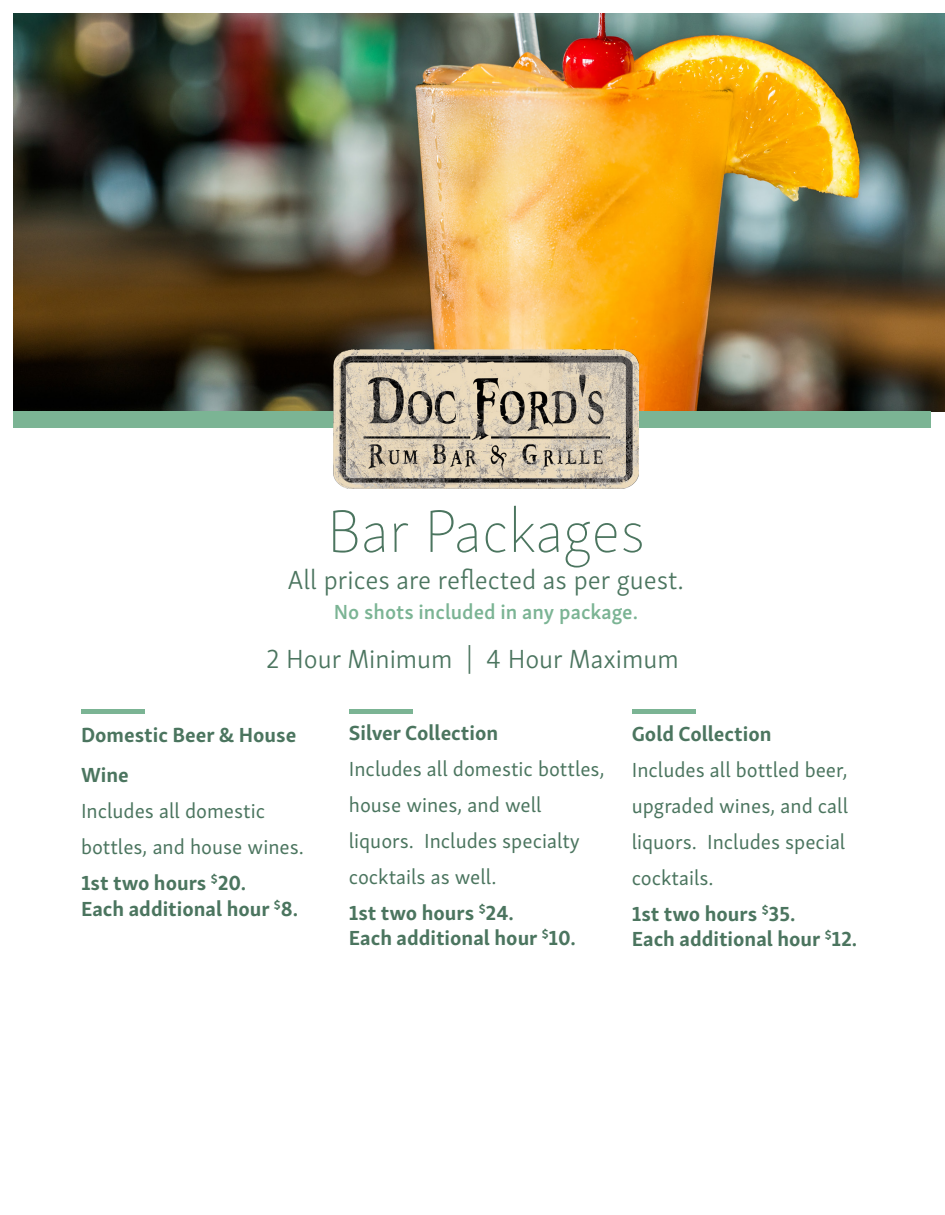
<style>
.page{position:relative;width:945px;height:1215px;background:#fff}
.page>*{position:absolute;margin:0;border:0;box-sizing:border-box;transform-origin:0 0}
.t1{font:100 61.5px "Skolar Sans";color:#4b755f}
.t2{font:300 27px "Skolar Sans";color:#4b755f}
.t3{font:21px/36px "Skolar Sans";color:#4b755f}
.t4{font:700 21px/40.5px "Skolar Sans";color:#4b755f}
.t5{font:600 21px "Skolar Sans";color:#7bb494}
</style>
<div class="page">
<div style="left:349px;top:709px;width:64px;height:5px;background:#7bb494"></div>
<img style="left:14px;top:14px;width:931px;height:398px">
<div style="left:14px;top:411px;width:918px;height:16px;background:#7bb494"></div>
<img style="left:333px;top:350px;width:306px;height:139px">
<div style="left:632px;top:709px;width:64px;height:5px;background:#7bb494"></div>
<div style="left:81px;top:709px;width:64px;height:5px;background:#7bb494"></div>
<p class="t1" style="left:327px;top:488px;width:320px">Bar Packages</p>
<p class="t2" style="left:288px;top:560px;width:398px">All prices are reflected as per guest.</p>
<p class="t5" style="left:334px;top:595px;width:306px">No shots included in any package.</p>
<p class="t2" style="left:266px;top:638px;width:414px">2 Hour Minimum | 4 Hour Maximum</p>
<p class="t4" style="left:81px;top:712px;width:217px">Domestic Beer &amp; House<br>Wine</p>
<p class="t3" style="left:81px;top:792px;width:224px">Includes all domestic bottles, and house wines.</p>
<p class="t4" style="left:81px;top:861px;width:167px">1st two hours <sup>$</sup>20.</p>
<p class="t4" style="left:81px;top:886px;width:219px">Each additional hour <sup>$</sup>8.</p>
<p class="t4" style="left:349px;top:710px;width:151px">Silver Collection</p>
<p class="t3" style="left:349px;top:749px;width:257px">Includes all domestic bottles, house wines, and well liquors. Includes specialty cocktails as well.</p>
<p class="t4" style="left:349px;top:890px;width:167px">1st two hours <sup>$</sup>24.</p>
<p class="t4" style="left:349px;top:916px;width:229px">Each additional hour <sup>$</sup>10.</p>
<p class="t4" style="left:632px;top:711px;width:141px">Gold Collection</p>
<p class="t3" style="left:632px;top:750px;width:218px">Includes all bottled beer, upgraded wines, and call liquors. Includes special cocktails.</p>
<p class="t4" style="left:632px;top:891px;width:165px">1st two hours <sup>$</sup>35.</p>
<p class="t4" style="left:632px;top:917px;width:227px">Each additional hour <sup>$</sup>12.</p>
</div>
